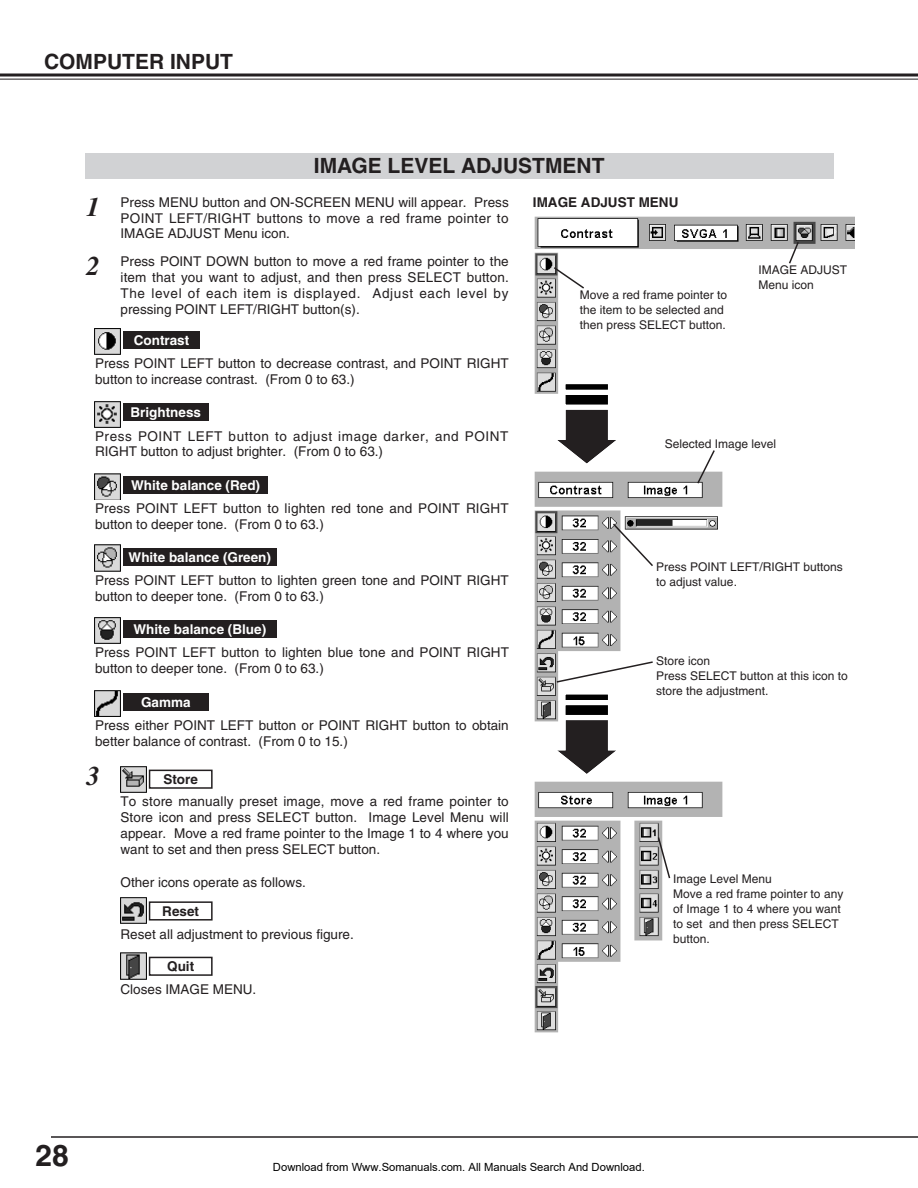
<style>
.page{position:relative;width:918px;height:1188px;background:#fff}
.page>*{position:absolute;margin:0;border:0;box-sizing:border-box;transform-origin:0 0}
.t1{font:700 30px "Helvetica";color:#231f20}
.t2{font:italic 700 27px "Times";color:#231f20}
.t3{font:700 21px "Helvetica";color:#231f20}
.t4{font:13.5px/15.8px "Helvetica";color:#231f20}
.t5{font:13.5px/15.8px "Helvetica";letter-spacing:.04em;color:#231f20}
.t6{font:700 13.5px "Helvetica";color:#fff}
.t7{font:700 13.5px "Helvetica";color:#231f20}
.t8{font:12px/15px "Helvetica";color:#231f20}
.t9{font:11.25px "Arial";color:#000}
.s1{font-family:"Times";font-weight:700;font-style:italic;font-size:27px}
</style>
<div class="page">
<hr style="left:0;top:74px;width:918px;height:2px;background:#231f20">
<hr style="left:0;top:79px;width:918px;height:1px;background:#231f20">
<hr style="left:51px;top:1136px;width:867px;height:2px;background:#231f20">
<img style="left:534px;top:471px;width:189px;height:251px">
<div style="left:149px;top:901px;width:64px;height:20px;border:2px solid #231f20"></div>
<div style="left:149px;top:770px;width:64px;height:19px;border:2px solid #231f20"></div>
<div style="left:149px;top:957px;width:64px;height:19px;border:2px solid #231f20"></div>
<img style="left:534px;top:216px;width:320px;height:178px">
<svg style="left:552px;top:266px;width:34px;height:24px"></svg>
<img style="left:534px;top:781px;width:189px;height:252px">
<div style="left:85px;top:153px;width:748px;height:26px;background:#d1d2d4"></div>
<div style="left:123px;top:332px;width:77px;height:17px;background:#231f20"></div>
<div style="left:123px;top:404px;width:85px;height:17px;background:#231f20"></div>
<div style="left:123px;top:693px;width:85px;height:17px;background:#231f20"></div>
<svg style="left:611px;top:522px;width:44px;height:46px"></svg>
<svg style="left:657px;top:836px;width:14px;height:44px"></svg>
<svg style="left:555px;top:660px;width:99px;height:24px"></svg>
<svg style="left:551px;top:718px;width:72px;height:56px"></svg>
<div style="left:566px;top:705px;width:42px;height:10px;background:#000"></div>
<div style="left:564px;top:704px;width:45px;height:12px;border:2px solid #fff"></div>
<div style="left:566px;top:695px;width:42px;height:5px;background:#000"></div>
<div style="left:564px;top:693px;width:45px;height:9px;border:2px solid #fff"></div>
<svg style="left:788px;top:240px;width:12px;height:25px"></svg>
<svg style="left:557px;top:409px;width:59px;height:55px"></svg>
<div style="left:566px;top:395px;width:42px;height:10px;background:#000"></div>
<div style="left:564px;top:393px;width:45px;height:13px;border:2px solid #fff"></div>
<div style="left:566px;top:384px;width:42px;height:6px;background:#000"></div>
<div style="left:564px;top:383px;width:45px;height:8px;border:2px solid #fff"></div>
<img style="left:94px;top:328px;width:27px;height:27px">
<img style="left:94px;top:401px;width:27px;height:26px">
<div style="left:123px;top:476px;width:145px;height:17px;background:#231f20"></div>
<img style="left:94px;top:473px;width:27px;height:27px">
<div style="left:123px;top:549px;width:153px;height:17px;background:#231f20"></div>
<img style="left:94px;top:544px;width:27px;height:28px">
<div style="left:123px;top:621px;width:153px;height:17px;background:#231f20"></div>
<img style="left:94px;top:617px;width:27px;height:27px">
<img style="left:94px;top:690px;width:27px;height:26px">
<img style="left:120px;top:897px;width:27px;height:27px">
<img style="left:120px;top:766px;width:27px;height:27px">
<img style="left:120px;top:952px;width:27px;height:28px">
<svg style="left:696px;top:450px;width:20px;height:35px"></svg>
<h3 class="t3" style="left:44px;top:53px;width:190px">COMPUTER INPUT</h3>
<h3 class="t3" style="left:314px;top:158px;width:292px">IMAGE LEVEL ADJUSTMENT</h3>
<h2 class="t2" style="left:87px;top:197px;width:15px">1</h2>
<p class="t4" style="left:121px;top:195px;width:390px;text-align:justify">Press MENU button and ON-SCREEN MENU will appear. Press POINT LEFT/RIGHT buttons to move a red frame pointer to IMAGE ADJUST Menu icon.</p>
<p class="t4" style="left:121px;top:255px;width:390px;text-align:justify;text-indent:-34px"><span class="s1">2</span> Press POINT DOWN button to move a red frame pointer to the item that you want to adjust, and then press SELECT button.<br>The level of each item is displayed. Adjust each level by pressing POINT LEFT/RIGHT button(s).</p>
<p class="t6" style="left:134px;top:335px;width:57px">Contrast</p>
<p class="t4" style="left:95px;top:357px;width:415px">Press POINT LEFT button to decrease contrast, and POINT RIGHT button to increase contrast. (From 0 to 63.)</p>
<p class="t6" style="left:131px;top:408px;width:72px">Brightness</p>
<p class="t5" style="left:95px;top:429px;width:415px">Press POINT LEFT button to adjust image darker, and POINT<br>RIGHT button to adjust brighter. (From 0 to 63.)</p>
<p class="t6" style="left:131px;top:480px;width:130px">White balance (Red)</p>
<p class="t4" style="left:95px;top:502px;width:415px">Press POINT LEFT button to lighten red tone and POINT RIGHT button to deeper tone. (From 0 to 63.)</p>
<p class="t6" style="left:129px;top:552px;width:144px">White balance (Green)</p>
<p class="t4" style="left:95px;top:574px;width:415px">Press POINT LEFT button to lighten green tone and POINT RIGHT button to deeper tone. (From 0 to 63.)</p>
<p class="t6" style="left:133px;top:625px;width:134px">White balance (Blue)</p>
<p class="t4" style="left:95px;top:646px;width:416px">Press POINT LEFT button to lighten blue tone and POINT RIGHT button to deeper tone. (From 0 to 63.)</p>
<p class="t6" style="left:141px;top:697px;width:51px">Gamma</p>
<p class="t4" style="left:95px;top:718px;width:415px">Press either POINT LEFT button or POINT RIGHT button to obtain better balance of contrast. (From 0 to 15.)</p>
<h2 class="t2" style="left:87px;top:766px;width:15px">3</h2>
<p class="t7" style="left:163px;top:774px;width:36px">Store</p>
<p class="t4" style="left:121px;top:795px;width:390px;text-align:justify">To store manually preset image, move a red frame pointer to Store icon and press SELECT button. Image Level Menu will appear. Move a red frame pointer to the Image 1 to 4 where you want to set and then press SELECT button.</p>
<p class="t4" style="left:121px;top:876px;width:187px">Other icons operate as follows.</p>
<p class="t7" style="left:162px;top:906px;width:38px">Reset</p>
<p class="t4" style="left:121px;top:928px;width:235px">Reset all adjustment to previous figure.</p>
<p class="t7" style="left:167px;top:962px;width:28px">Quit</p>
<p class="t4" style="left:121px;top:983px;width:137px">Closes IMAGE MENU.</p>
<p class="t7" style="left:533px;top:197px;width:147px">IMAGE ADJUST MENU</p>
<p class="t8" style="left:580px;top:289px;width:149px">Move a red frame pointer to the item to be selected and then press SELECT button.</p>
<p class="t8" style="left:758px;top:263px;width:90px">IMAGE ADJUST<br>Menu icon</p>
<p class="t8" style="left:665px;top:437px;width:113px">Selected Image level</p>
<p class="t8" style="left:656px;top:561px;width:188px">Press POINT LEFT/RIGHT buttons to adjust value.</p>
<p class="t8" style="left:656px;top:654px;width:193px">Store icon<br>Press SELECT button at this icon to store the adjustment.</p>
<p class="t8" style="left:673px;top:872px;width:172px">Image Level Menu<br>Move a red frame pointer to any of Image 1 to 4 where you want to set and then press SELECT button.</p>
<h1 class="t1" style="left:36px;top:1145px;width:35px">28</h1>
<p class="t9" style="left:273px;top:1160px;width:373px">Download from Www.Somanuals.com. All Manuals Search And Download.</p>
</div>
